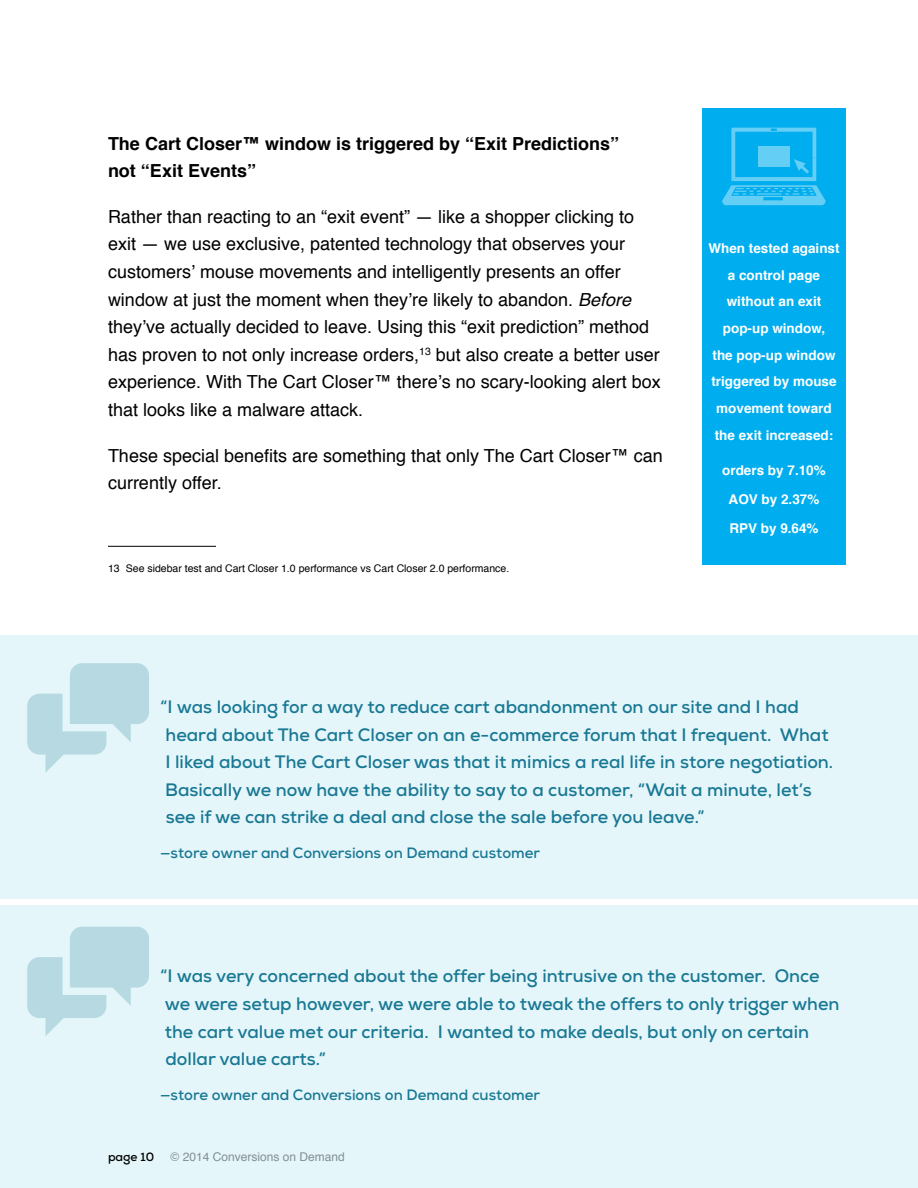
<style>
.page{position:relative;width:918px;height:1188px;background:#fff}
.page>*{position:absolute;margin:0;border:0;box-sizing:border-box;transform-origin:0 0}
.t1{font:700 18px/27.6px "Nexa";color:#197894}
.t2{font:18px/27.6px "Helvetica";color:#000}
.t3{font:700 18px/27.6px "Helvetica";color:#000}
.t4{font:700 15px "Nexa";color:#197894}
.t5{font:700 13.5px/26.7px "Helvetica";color:#fff;text-align:center}
.t6{font:12px "Helvetica";color:#939598}
.t7{font:700 12px "Nexa";color:#000}
.t8{font:10.5px "Helvetica";color:#000}
.s1{font-style:italic}
</style>
<div class="page">
<div style="left:702px;top:108px;width:144px;height:457px;background:#00aeef"></div>
<hr style="left:108px;top:546px;width:108px;height:1px;background:#000">
<div style="left:0;top:635px;width:918px;height:264px;background:#e4f6f9"></div>
<div style="left:0;top:905px;width:918px;height:283px;background:#e4f6f9"></div>
<svg style="left:27px;top:663px;width:122px;height:110px"></svg>
<svg style="left:27px;top:927px;width:122px;height:109px"></svg>
<svg style="left:722px;top:128px;width:104px;height:77px"></svg>
<div style="left:758px;top:146px;width:32px;height:21px;background:#65cef5"></div>
<p class="t3" style="left:108px;top:130px;width:513px">The Cart Closer™ window is triggered by “Exit Predictions” not “Exit Events”</p>
<p class="t2" style="left:108px;top:203px;width:554px">Rather than reacting to an “exit event” — like a shopper clicking to exit — we use exclusive, patented technology that observes your customers’ mouse movements and intelligently presents an offer window at just the moment when they’re likely to abandon. <span class="s1">Before </span>they’ve actually decided to leave. Using this “exit prediction” method has proven to not only increase orders,<sup>13</sup> but also create a better user experience. With The Cart Closer™ there’s no scary-looking alert box that looks like a malware attack.</p>
<p class="t2" style="left:108px;top:442px;width:556px">These special benefits are something that only The Cart Closer™ can currently offer.</p>
<p class="t8" style="left:108px;top:561px;width:403px">13 See sidebar test and Cart Closer 1.0 performance vs Cart Closer 2.0 performance.</p>
<p class="t5" style="left:708px;top:235px;width:133px">When tested against a control page without an exit pop-up window,<br>the pop-up window triggered by mouse movement toward the exit increased:</p>
<p class="t5" style="left:729px;top:456px;width:99px;line-height:29.2px;text-align:left;text-indent:-6px">orders by 7.10%<br>AOV</p>
<p class="t5" style="left:729px;top:485px;width:92px;line-height:29.2px;text-align:right">by 2.37%<br>RPV by 9.64%</p>
<p class="t1" style="left:160px;top:693px;width:675px">“I was looking for a way to reduce cart abandonment on our site and I had heard about The Cart Closer on an e-commerce forum that I frequent. What<br>I liked about The Cart Closer was that it mimics a real life in store negotiation.<br>Basically we now have the ability to say to a customer, “Wait a minute, let’s see if we can strike a deal and close the sale before you leave.”</p>
<p class="t4" style="left:160px;top:843px;width:381px">—store owner and Conversions on Demand customer</p>
<p class="t1" style="left:160px;top:962px;width:681px">“I was very concerned about the offer being intrusive on the customer. Once we were setup however, we were able to tweak the offers to only trigger when the cart value met our criteria. I wanted to make deals, but only on certain dollar value carts.”</p>
<p class="t4" style="left:160px;top:1085px;width:381px">—store owner and Conversions on Demand customer</p>
<p class="t7" style="left:108px;top:1150px;width:48px">page 10</p>
<p class="t6" style="left:171px;top:1148px;width:176px">© 2014 Conversions on Demand</p>
</div>
